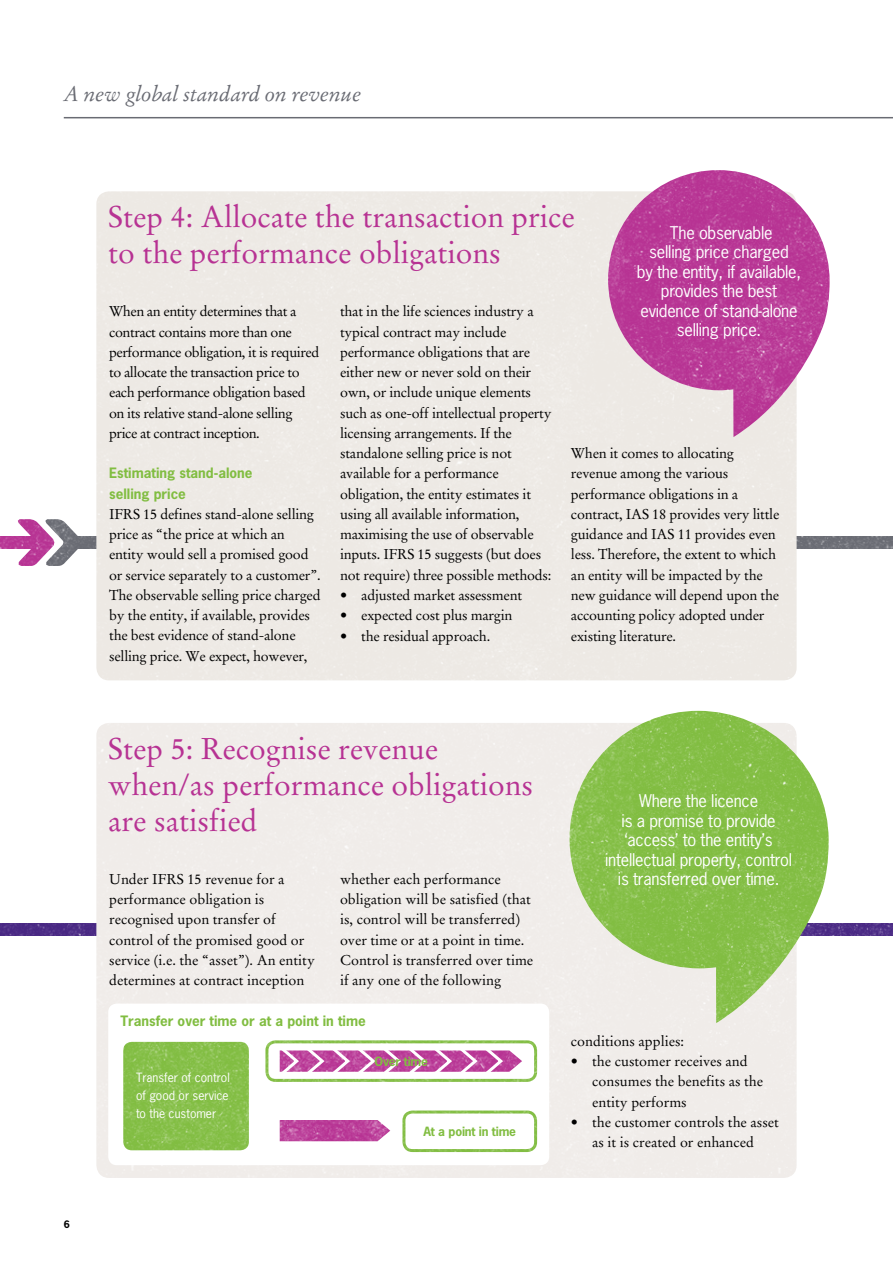
<style>
.page{position:relative;width:893px;height:1263px;background:#fff}
.page>*{position:absolute;margin:0;border:0;box-sizing:border-box;transform-origin:0 0}
.t1{font:30px/36px "Stempel Garamond";color:#b73293}
.t2{font:italic 21px "Stempel Garamond";letter-spacing:-.01em;color:#696b73}
.t3{font:16.5px/19.5px "News Gothic";letter-spacing:-.015em;color:#fff;text-align:center}
.t4{font:14.25px/20.2px "Stempel Garamond";letter-spacing:-.015em;color:#000}
.t5{font:700 13.5px/20.2px "News Gothic";color:#81bd41}
.t6{font:12px/18px "News Gothic";color:#fff;text-align:justify}
.t7{font:700 12px "News Gothic";letter-spacing:-.015em;color:#81bd41}
.t8{font:700 9.75px "News Gothic";color:#000}
</style>
<div class="page">
<img style="left:0;top:117px;width:893px;height:1061px">
<hr style="left:64px;top:117px;width:829px;height:1px;background:#696b73">
<h2 class="t2" style="left:64px;top:81px;width:299px">A new global standard on revenue</h2>
<h1 class="t1" style="left:108px;top:199px;width:468px">Step 4: Allocate the transaction price to the performance obligations</h1>
<p class="t3" style="left:637px;top:222px;width:166px">The observable<br>selling price charged<br>by the entity, if available, provides the best evidence of stand-alone selling price.</p>
<p class="t4" style="left:109px;top:301px;width:212px">When an entity determines that a contract contains more than one performance obligation, it is required to allocate the transaction price to each performance obligation based on its relative stand-alone selling price at contract inception.</p>
<p class="t5" style="left:109px;top:463px;width:145px">Estimating stand-alone selling price</p>
<p class="t4" style="left:109px;top:504px;width:213px">IFRS 15 defines stand-alone selling price as “the price at which an entity would sell a promised good or service separately to a customer”.<br>The observable selling price charged by the entity, if available, provides the best evidence of stand-alone selling price. We expect, however,</p>
<p class="t4" style="left:340px;top:302px;width:213px">that in the life sciences industry a typical contract may include performance obligations that are either new or never sold on their own, or include unique elements such as one-off intellectual property licensing arrangements. If the standalone selling price is not available for a performance obligation, the entity estimates it using all available information, maximising the use of observable inputs. IFRS 15 suggests (but does not require) three possible methods:</p>
<p class="t4" style="left:340px;top:585px;width:184px">• adjusted market assessment</p>
<p class="t4" style="left:340px;top:605px;width:174px">• expected cost plus margin</p>
<p class="t4" style="left:340px;top:625px;width:152px">• the residual approach.</p>
<p class="t4" style="left:571px;top:443px;width:210px">When it comes to allocating revenue among the various performance obligations in a contract, IAS 18 provides very little guidance and IAS 11 provides even less. Therefore, the extent to which an entity will be impacted by the new guidance will depend upon the accounting policy adopted under existing literature.</p>
<h1 class="t1" style="left:108px;top:731px;width:427px">Step 5: Recognise revenue when/as performance obligations are satisfied</h1>
<p class="t3" style="left:605px;top:791px;width:188px">Where the licence<br>is a promise to provide ‘access’ to the entity’s intellectual property, control</p>
<p class="t4" style="left:109px;top:869px;width:177px">Under IFRS 15 revenue for a</p>
<p class="t3" style="left:618px;top:869px;width:163px">is transferred over time.</p>
<p class="t4" style="left:109px;top:889px;width:207px">performance obligation is recognised upon transfer of control of the promised good or service (i.e. the “asset”). An entity determines at contract inception</p>
<p class="t4" style="left:340px;top:869px;width:195px">whether each performance obligation will be satisfied (that is, control will be transferred) over time or at a point in time.<br>Control is transferred over time if any one of the following</p>
<p class="t8" style="left:64px;top:1218px;width:8px">6</p>
<p class="t5" style="left:120px;top:1010px;width:247px">Transfer over time or at a point in time</p>
<p class="t6" style="left:136px;top:1068px;width:95px">Transfer of control of good or service to the customer</p>
<p class="t7" style="left:375px;top:1053px;width:55px">Over time</p>
<p class="t7" style="left:423px;top:1123px;width:94px">At a point in time</p>
<p class="t4" style="left:571px;top:1031px;width:115px">conditions applies:</p>
<p class="t4" style="left:592px;top:1051px;width:172px;text-indent:-21px">• the customer receives and consumes the benefits as the entity performs</p>
<p class="t4" style="left:571px;top:1112px;width:210px;text-align:center">• the customer controls the asset as it is created or enhanced</p>
</div>
